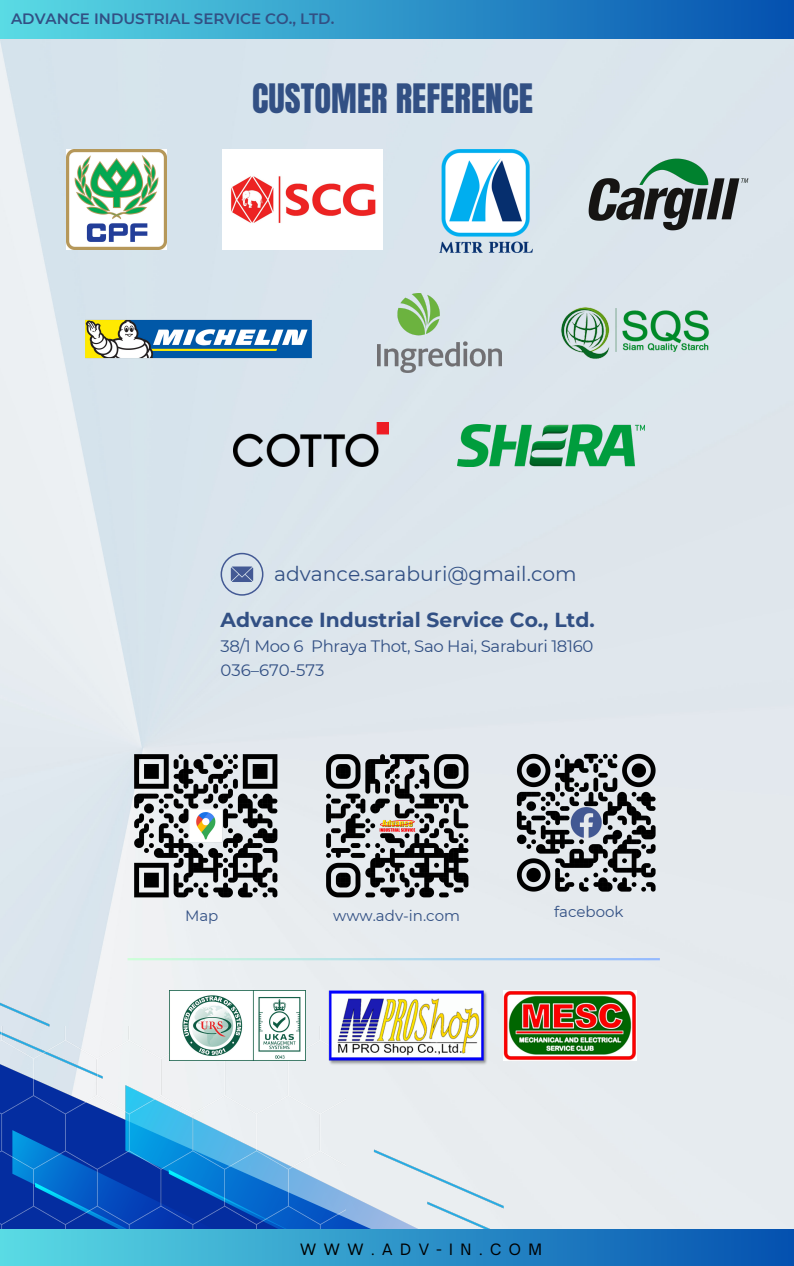
<style>
.page{position:relative;width:794px;height:1266px;background:#fff}
.page>*{position:absolute;margin:0;border:0;box-sizing:border-box;transform-origin:0 0}
.t1{font:34.5px "Anton";color:#325084}
.t2{font:700 20.25px "Montserrat";color:#325084}
.t3{font:20.25px "Montserrat";color:#325084}
.t4{font:16.5px "Montserrat";letter-spacing:-.025em;color:#325084}
.t5{font:16.5px "Montserrat";color:#325084}
.t6{font:600 15px "Montserrat";color:#325084}
.t7{font:15px "Montserrat";color:#325084}
.t8{font:15px "Open Sauce One";letter-spacing:.5em;color:#000}
</style>
<div class="page">
<img style="left:0;top:39px;width:793px;height:1191px">
<img style="left:0;top:992px;width:502px;height:238px">
<img style="left:0;top:1026px;width:345px;height:204px">
<div style="left:0;top:0;width:793px;height:39px;background:linear-gradient(to right,#5adbe4,#0450af)"></div>
<div style="left:0;top:1230px;width:793px;height:36px;background:linear-gradient(to right,#5adbe4,#0450af)"></div>
<svg style="left:220px;top:553px;width:43px;height:42px;background:#b0bed4"></svg>
<img style="left:510px;top:747px;width:149px;height:149px">
<img style="left:127px;top:747px;width:155px;height:155px">
<img style="left:319px;top:747px;width:154px;height:155px">
<img style="left:169px;top:990px;width:137px;height:70px">
<img style="left:503px;top:990px;width:133px;height:70px">
<img style="left:327px;top:989px;width:161px;height:77px">
<hr style="left:127px;top:958px;width:532px;height:2px;background:#fff">
<img style="left:66px;top:149px;width:100px;height:100px">
<img style="left:223px;top:149px;width:159px;height:100px">
<img style="left:439px;top:149px;width:93px;height:104px">
<img style="left:588px;top:149px;width:160px;height:90px">
<img style="left:70px;top:306px;width:257px;height:65px">
<img style="left:377px;top:293px;width:123px;height:79px">
<img style="left:550px;top:290px;width:171px;height:85px">
<img style="left:233px;top:422px;width:155px;height:44px">
<img style="left:457px;top:424px;width:187px;height:42px">
<p class="t6" style="left:11px;top:10px;width:324px">ADVANCE INDUSTRIAL SERVICE CO., LTD.</p>
<p class="t1" style="left:252px;top:74px;width:282px">CUSTOMER REFERENCE</p>
<p class="t3" style="left:274px;top:561px;width:304px">advance.saraburi@gmail.com</p>
<p class="t2" style="left:220px;top:608px;width:375px">Advance Industrial Service Co., Ltd.</p>
<p class="t4" style="left:220px;top:636px;width:374px">38/1 Moo 6 Phraya Thot, Sao Hai, Saraburi 18160</p>
<p class="t5" style="left:220px;top:660px;width:105px">036–670-573</p>
<p class="t7" style="left:185px;top:906px;width:35px">Map</p>
<p class="t7" style="left:333px;top:906px;width:128px">www.adv-in.com</p>
<p class="t7" style="left:554px;top:902px;width:71px">facebook</p>
<p class="t8" style="left:300px;top:1239px;width:243px">WWW.ADV-IN.COM</p>
</div>
